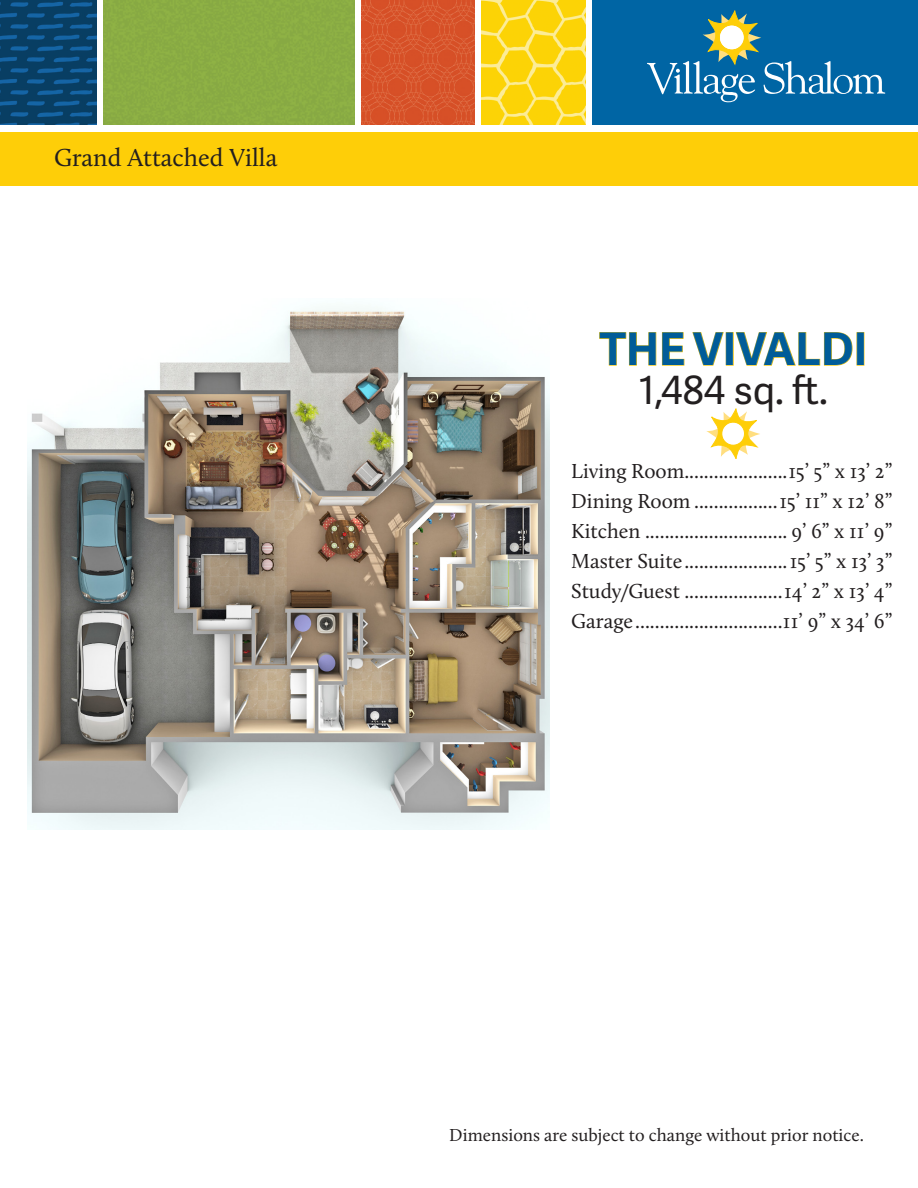
<style>
.page{position:relative;width:918px;height:1188px;background:#fff}
.page>*{position:absolute;margin:0;border:0;box-sizing:border-box;transform-origin:0 0}
.t1{font:700 45px "Adelle Sans";color:#005c98}
.t2{font:39px "Adelle Sans";color:#231f20}
.t3{font:25.5px "Calluna";color:#231f20}
.t4{font:21px "Calluna";color:#231f20}
.t5{font:18px "Calluna";color:#231f20}
</style>
<div class="page">
<div style="left:0;top:132px;width:918px;height:54px;background:#fece08"></div>
<div style="left:593px;top:0;width:325px;height:124px;background:#0065a4"></div>
<img style="left:482px;top:0;width:103px;height:124px">
<img style="left:362px;top:0;width:112px;height:124px">
<img style="left:0;top:0;width:96px;height:124px">
<div style="left:104px;top:0;width:250px;height:124px;background:#8aac43"></div>
<svg style="left:647px;top:10px;width:238px;height:92px"></svg>
<div style="left:720px;top:26px;width:24px;height:23px;background:#fff;border-radius:50%"></div>
<img style="left:27px;top:307px;width:523px;height:522px">
<svg style="left:599px;top:332px;width:86px;height:34px"></svg>
<svg style="left:692px;top:332px;width:32px;height:34px"></svg>
<div style="left:726px;top:332px;width:8px;height:34px;border:1px solid #f2c407"></div>
<svg style="left:735px;top:332px;width:118px;height:34px"></svg>
<svg style="left:706px;top:409px;width:54px;height:50px"></svg>
<p class="t3" style="left:54px;top:142px;width:225px">Grand Attached Villa</p>
<p class="t1" style="left:599px;top:316px;width:269px">THE VIVALDI</p>
<p class="t2" style="left:639px;top:363px;width:191px">1,484 sq. ft.</p>
<p class="t4" style="left:571px;top:459px;width:323px">Living Room.....................15’ 5” x 13’ 2”</p>
<p class="t4" style="left:571px;top:489px;width:323px">Dining Room .................15’ 11” x 12’ 8”</p>
<p class="t4" style="left:571px;top:519px;width:323px">Kitchen ............................. 9’ 6” x 11’ 9”</p>
<p class="t4" style="left:571px;top:549px;width:323px">Master Suite.....................15’ 5” x 13’ 3”</p>
<p class="t4" style="left:571px;top:579px;width:323px">Study/Guest ....................14’ 2” x 13’ 4”</p>
<p class="t4" style="left:571px;top:609px;width:323px">Garage..............................11’ 9” x 34’ 6”</p>
<p class="t5" style="left:449px;top:1124px;width:416px">Dimensions are subject to change without prior notice.</p>
</div>
